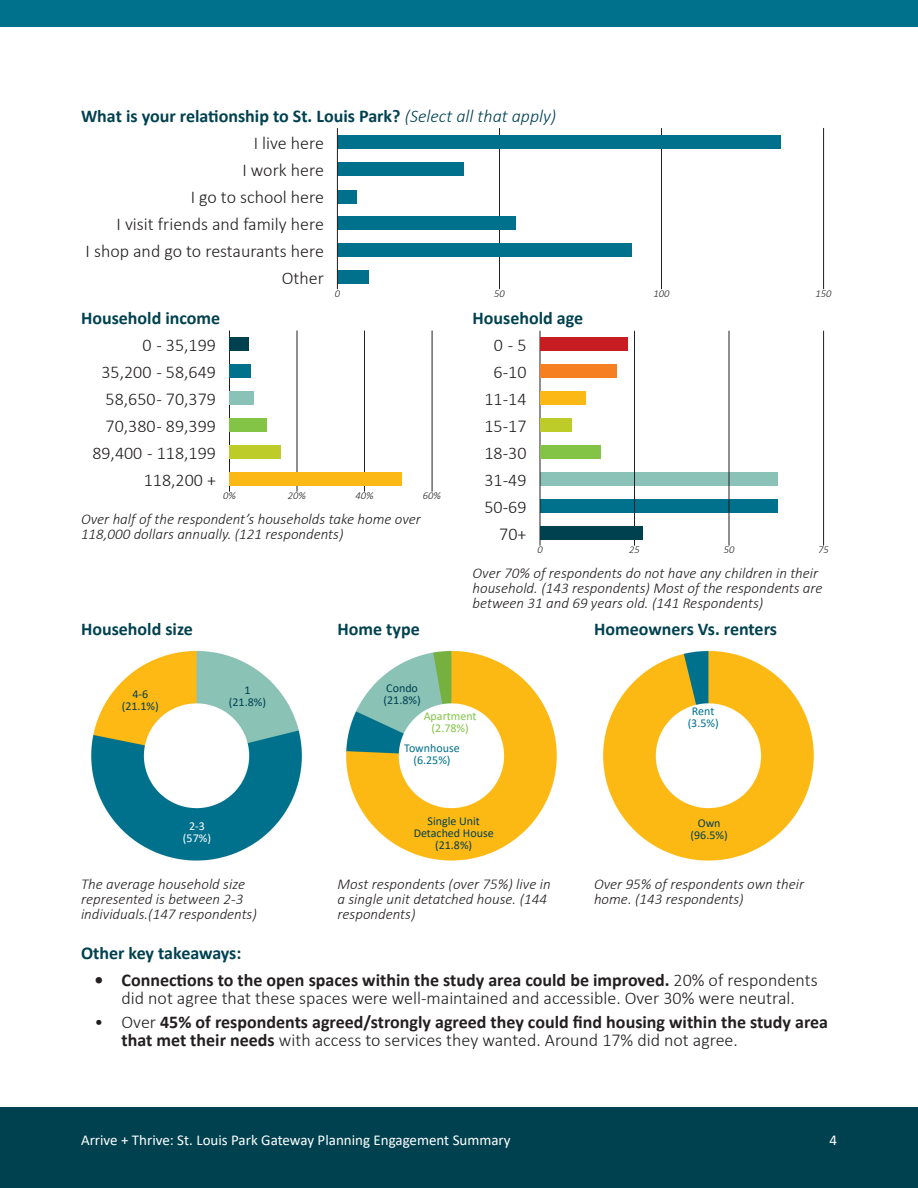
<style>
.page{position:relative;width:918px;height:1188px;background:#fff}
.page>*{position:absolute;margin:0;border:0;box-sizing:border-box;transform-origin:0 0}
.Paragraph_Body{font:300 18px/18px "Calibri";color:#231f20;text-align:center}
.t1{font:700 18px/18px "Calibri";color:#231f20}
.Question_Header{font:700 18px "Calibri";color:#004150}
.Photo_Caption{font:italic 300 15px/15px "Calibri";color:#231f20}
.t2{font:15px "Calibri";color:#fff}
.Question_Header-2{font:12px/12px "Calibri";color:#004150;text-align:center}
.Question_Header-3{font:12px "Calibri";color:#00718c}
.Question_Header-4{font:12px/12px "Calibri";color:#83c447;text-align:center}
.Question_Header-5{font:12px "Calibri";color:#fff}
.Photo_Caption-2{font:italic 300 10.5px "Calibri";color:#231f20}
.s1{font-weight:300;font-style:italic}
.s2{font-weight:700}
.s3{font-weight:300}
</style>
<div class="page">
<hr style="left:823px;top:128px;width:1px;height:161px;background:#231f20">
<hr style="left:499px;top:128px;width:1px;height:161px;background:#231f20">
<hr style="left:661px;top:128px;width:1px;height:161px;background:#231f20">
<div style="left:338px;top:191px;width:19px;height:13px;background:#00718c"></div>
<div style="left:338px;top:162px;width:126px;height:14px;background:#00718c"></div>
<div style="left:338px;top:135px;width:443px;height:13px;background:#00718c"></div>
<div style="left:338px;top:216px;width:178px;height:14px;background:#00718c"></div>
<div style="left:338px;top:243px;width:294px;height:13px;background:#00718c"></div>
<div style="left:338px;top:270px;width:31px;height:14px;background:#00718c"></div>
<hr style="left:337px;top:128px;width:1px;height:161px;background:#231f20">
<hr style="left:432px;top:331px;width:1px;height:160px;background:#231f20">
<hr style="left:229px;top:331px;width:1px;height:160px;background:#231f20">
<hr style="left:297px;top:331px;width:1px;height:160px;background:#231f20">
<hr style="left:364px;top:331px;width:1px;height:160px;background:#231f20">
<div style="left:230px;top:338px;width:19px;height:13px;background:#004150"></div>
<div style="left:230px;top:392px;width:24px;height:13px;background:#8ac2b7"></div>
<div style="left:230px;top:418px;width:37px;height:14px;background:#83c447"></div>
<div style="left:230px;top:446px;width:51px;height:13px;background:#becc2a"></div>
<div style="left:230px;top:472px;width:172px;height:14px;background:#fcb814"></div>
<div style="left:230px;top:364px;width:21px;height:14px;background:#00718c"></div>
<div style="left:540px;top:500px;width:238px;height:13px;background:#00718c"></div>
<div style="left:540px;top:472px;width:238px;height:14px;background:#8ac2b7"></div>
<hr style="left:823px;top:331px;width:1px;height:214px;background:#231f20">
<hr style="left:540px;top:331px;width:1px;height:214px;background:#231f20">
<hr style="left:634px;top:331px;width:1px;height:214px;background:#231f20">
<hr style="left:729px;top:331px;width:1px;height:214px;background:#231f20">
<div style="left:540px;top:338px;width:88px;height:13px;background:#c61c22"></div>
<div style="left:540px;top:364px;width:76px;height:14px;background:#f57f21"></div>
<div style="left:540px;top:446px;width:61px;height:13px;background:#83c447"></div>
<div style="left:540px;top:418px;width:31px;height:14px;background:#becc2a"></div>
<div style="left:540px;top:526px;width:103px;height:14px;background:#004150"></div>
<div style="left:540px;top:392px;width:46px;height:13px;background:#fcb814"></div>
<img style="left:603px;top:650px;width:211px;height:211px">
<img style="left:346px;top:650px;width:211px;height:211px">
<img style="left:91px;top:650px;width:211px;height:211px">
<div style="left:0;top:1107px;width:918px;height:81px;background:#004150"></div>
<div style="left:0;top:0;width:918px;height:27px;background:#00718c"></div>
<p class="Question_Header" style="left:81px;top:103px;width:477px">What is your relationship to St. Louis Park? <span class="s1">(Select all that apply)</span></p>
<p class="Paragraph_Body" style="left:254px;top:133px;width:72px">I live here</p>
<p class="Paragraph_Body" style="left:242px;top:160px;width:83px">I work here</p>
<p class="Paragraph_Body" style="left:191px;top:187px;width:135px">I go to school here</p>
<p class="Paragraph_Body" style="left:117px;top:214px;width:209px">I visit friends and family here</p>
<p class="Paragraph_Body" style="left:86px;top:241px;width:240px">I shop and go to restaurants here</p>
<p class="Paragraph_Body" style="left:282px;top:268px;width:44px">Other</p>
<p class="Photo_Caption-2" style="left:335px;top:287px;width:7px">0</p>
<p class="Photo_Caption-2" style="left:494px;top:287px;width:12px">50</p>
<p class="Photo_Caption-2" style="left:654px;top:287px;width:17px">100</p>
<p class="Photo_Caption-2" style="left:816px;top:287px;width:17px">150</p>
<p class="Question_Header" style="left:81px;top:305px;width:141px">Household income</p>
<p class="Question_Header" style="left:472px;top:305px;width:112px">Household age</p>
<p class="Paragraph_Body" style="left:142px;top:336px;width:75px">0 - 35,199</p>
<p class="Paragraph_Body" style="left:106px;top:390px;width:112px">58,650 - 70,379</p>
<p class="Paragraph_Body" style="left:101px;top:363px;width:116px">35,200 - 58,649</p>
<p class="Paragraph_Body" style="left:106px;top:417px;width:112px">70,380 - 89,399</p>
<p class="Paragraph_Body" style="left:92px;top:444px;width:125px">89,400 - 118,199</p>
<p class="Paragraph_Body" style="left:144px;top:471px;width:74px">118,200 +</p>
<p class="Photo_Caption-2" style="left:223px;top:489px;width:14px">0%</p>
<p class="Photo_Caption-2" style="left:288px;top:489px;width:20px">20%</p>
<p class="Photo_Caption-2" style="left:355px;top:489px;width:20px">40%</p>
<p class="Photo_Caption-2" style="left:423px;top:489px;width:20px">60%</p>
<p class="Photo_Caption" style="left:81px;top:512px;width:342px">Over half of the respondent’s households take home over<br>118,000 dollars annually. (121 respondents)</p>
<p class="Paragraph_Body" style="left:494px;top:336px;width:34px">0 - 5</p>
<p class="Paragraph_Body" style="left:494px;top:363px;width:34px">6-10</p>
<p class="Paragraph_Body" style="left:484px;top:390px;width:44px">11-14</p>
<p class="Paragraph_Body" style="left:484px;top:417px;width:44px">15-17</p>
<p class="Paragraph_Body" style="left:484px;top:444px;width:44px">18-30</p>
<p class="Paragraph_Body" style="left:484px;top:471px;width:44px">31-49</p>
<p class="Paragraph_Body" style="left:484px;top:498px;width:44px">50-69</p>
<p class="Paragraph_Body" style="left:499px;top:525px;width:29px">70+</p>
<p class="Photo_Caption-2" style="left:537px;top:543px;width:7px">0</p>
<p class="Photo_Caption-2" style="left:629px;top:543px;width:12px">25</p>
<p class="Photo_Caption-2" style="left:724px;top:543px;width:12px">50</p>
<p class="Photo_Caption-2" style="left:818px;top:543px;width:12px">75</p>
<p class="Photo_Caption" style="left:472px;top:566px;width:352px">Over 70% of respondents do not have any children in their household. (143 respondents) Most of the respondents are between 31 and 69 years old. (141 Respondents)</p>
<p class="Question_Header" style="left:81px;top:616px;width:113px">Household size</p>
<p class="Question_Header-2" style="left:132px;top:687px;width:17px">4-6</p>
<p class="Question_Header-2" style="left:122px;top:699px;width:39px">(21.1%)</p>
<p class="Question_Header-2" style="left:244px;top:683px;width:8px">1</p>
<p class="Question_Header-2" style="left:229px;top:695px;width:39px">(21.8%)</p>
<p class="Question_Header-5" style="left:189px;top:817px;width:17px">2-3</p>
<p class="Question_Header-5" style="left:183px;top:829px;width:30px">(57%)</p>
<p class="Photo_Caption" style="left:81px;top:876px;width:177px">The average household size represented is between 2-3 individuals.(147 respondents)</p>
<p class="Question_Header" style="left:81px;top:940px;width:162px">Other key takeaways:</p>
<p class="Question_Header" style="left:338px;top:616px;width:84px">Home type</p>
<p class="Question_Header" style="left:594px;top:616px;width:185px">Homeowners Vs. renters</p>
<p class="Question_Header-2" style="left:386px;top:681px;width:33px">Condo</p>
<p class="Question_Header-2" style="left:384px;top:693px;width:39px">(21.8%)</p>
<p class="Question_Header-4" style="left:424px;top:710px;width:54px">Apartment (2.78%)</p>
<p class="Question_Header-3" style="left:404px;top:739px;width:57px">Townhouse</p>
<p class="Question_Header-3" style="left:413px;top:751px;width:39px">(6.25%)</p>
<p class="Question_Header-2" style="left:414px;top:815px;width:82px">Single Unit<br>Detached House</p>
<p class="Question_Header-2" style="left:435px;top:839px;width:39px">(21.8%)</p>
<p class="Question_Header-3" style="left:692px;top:703px;width:24px">Rent</p>
<p class="Question_Header-3" style="left:688px;top:715px;width:33px">(3.5%)</p>
<p class="Question_Header-2" style="left:698px;top:816px;width:24px">Own</p>
<p class="Question_Header-2" style="left:691px;top:828px;width:39px">(96.5%)</p>
<p class="Photo_Caption" style="left:338px;top:876px;width:215px">Most respondents (over 75%) live in a single unit detatched house. (144 respondents)</p>
<p class="Photo_Caption" style="left:594px;top:876px;width:212px">Over 95% of respondents own their home. (143 respondents)</p>
<p class="Paragraph_Body" style="left:94px;top:970px;width:725px"><span class="s2">• Connections to the open spaces within the study area could be improved.</span> 20% of respondents did not agree that these spaces were well-maintained and accessible. Over 30% were neutral.</p>
<p class="t1" style="left:122px;top:1013px;width:708px;text-indent:-27px"><span class="s3">• Over</span> 45% of respondents agreed/strongly agreed they could find housing within the study area that met their needs <span class="s3">with access to services they wanted. Around 17% did not agree.</span></p>
<p class="t2" style="left:81px;top:1130px;width:431px">Arrive + Thrive: St. Louis Park Gateway Planning Engagement Summary</p>
<p class="t2" style="left:829px;top:1130px;width:9px">4</p>
</div>
